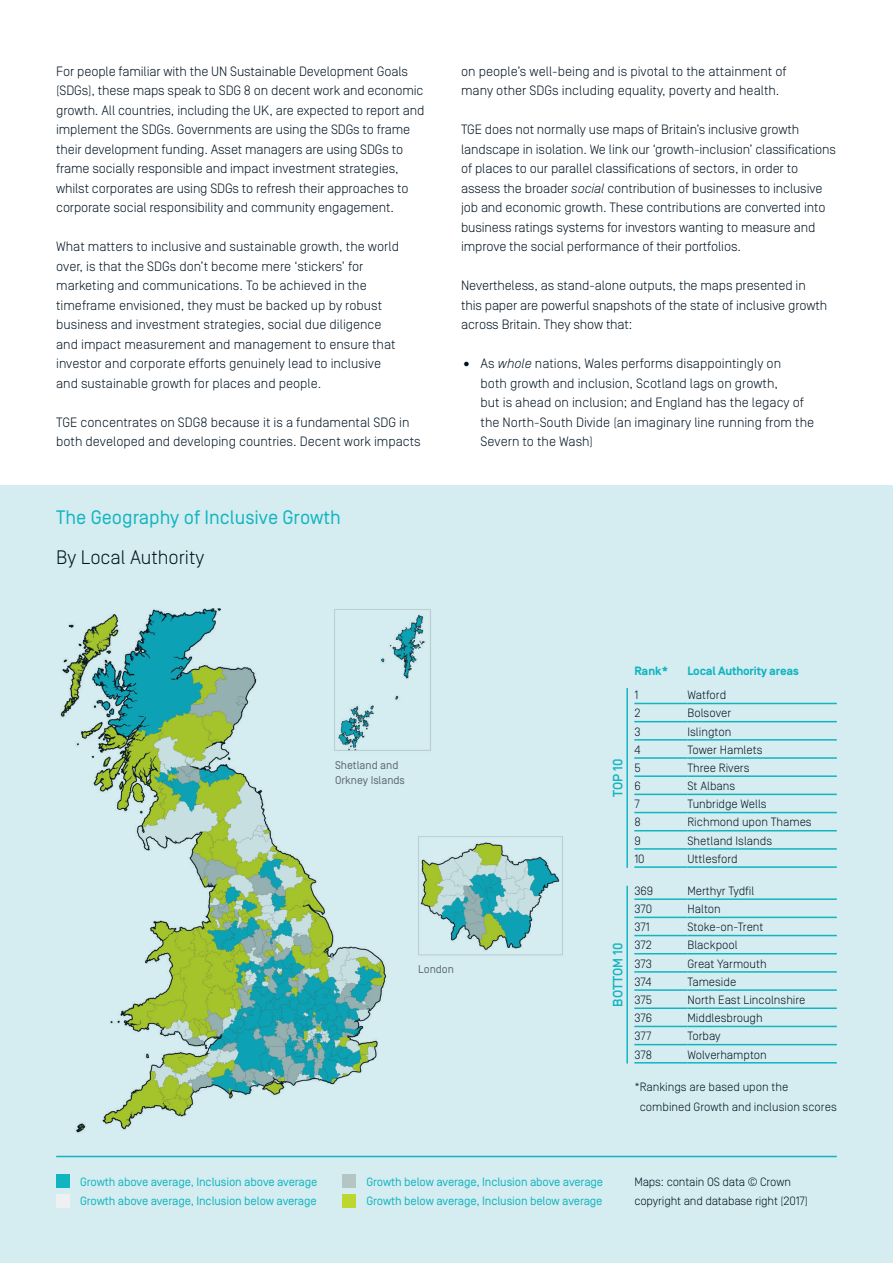
<style>
.page{position:relative;width:893px;height:1263px;background:#fff}
.page>*{position:absolute;margin:0;border:0;box-sizing:border-box;transform-origin:0 0}
.Sub_heading_1{font:19.5px "Simplon Norm";color:#11b5c0}
.Sub_heading_1-2{font:300 19.5px "Simplon Norm";color:#001321}
.t1{font:300 13.5px/19.5px "Simplon Norm";letter-spacing:-.01em;color:#001321}
.t2{font:500 13.5px "Simplon Norm";color:#11b5c0}
.t3{font:300 12px/19.5px "Simplon Norm";color:#001321}
.t4{font:12px/19.5px "Simplon Norm";letter-spacing:-.01em;color:#11b5c0}
.t5{font:700 12px "Simplon Norm";letter-spacing:-.01em;color:#11b5c0}
.t6{font:11.25px/14.7px "Simplon Norm";color:#5c6773}
.s1{font-style:italic}
</style>
<div class="page">
<div style="left:0;top:485px;width:893px;height:778px;background:#d5ecf0"></div>
<img style="left:60px;top:608px;width:327px;height:525px">
<hr style="left:634px;top:703px;width:53px;height:1px;background:#11b5c0">
<hr style="left:687px;top:703px;width:150px;height:1px;background:#11b5c0">
<hr style="left:634px;top:721px;width:53px;height:1px;background:#11b5c0">
<hr style="left:687px;top:721px;width:150px;height:1px;background:#11b5c0">
<hr style="left:634px;top:739px;width:53px;height:2px;background:#11b5c0">
<hr style="left:687px;top:739px;width:150px;height:2px;background:#11b5c0">
<hr style="left:634px;top:757px;width:53px;height:2px;background:#11b5c0">
<hr style="left:687px;top:757px;width:150px;height:2px;background:#11b5c0">
<hr style="left:634px;top:775px;width:53px;height:2px;background:#11b5c0">
<hr style="left:687px;top:775px;width:150px;height:2px;background:#11b5c0">
<hr style="left:634px;top:794px;width:53px;height:1px;background:#11b5c0">
<hr style="left:687px;top:794px;width:150px;height:1px;background:#11b5c0">
<hr style="left:634px;top:812px;width:53px;height:1px;background:#11b5c0">
<hr style="left:687px;top:812px;width:150px;height:1px;background:#11b5c0">
<hr style="left:634px;top:830px;width:53px;height:1px;background:#11b5c0">
<hr style="left:687px;top:830px;width:150px;height:1px;background:#11b5c0">
<hr style="left:634px;top:848px;width:53px;height:2px;background:#11b5c0">
<hr style="left:687px;top:848px;width:150px;height:2px;background:#11b5c0">
<hr style="left:634px;top:866px;width:53px;height:2px;background:#11b5c0">
<hr style="left:687px;top:866px;width:150px;height:2px;background:#11b5c0">
<hr style="left:634px;top:898px;width:53px;height:2px;background:#11b5c0">
<hr style="left:687px;top:898px;width:150px;height:2px;background:#11b5c0">
<hr style="left:634px;top:917px;width:53px;height:1px;background:#11b5c0">
<hr style="left:687px;top:917px;width:150px;height:1px;background:#11b5c0">
<hr style="left:634px;top:935px;width:53px;height:1px;background:#11b5c0">
<hr style="left:687px;top:935px;width:150px;height:1px;background:#11b5c0">
<hr style="left:634px;top:953px;width:53px;height:1px;background:#11b5c0">
<hr style="left:687px;top:953px;width:150px;height:1px;background:#11b5c0">
<hr style="left:634px;top:971px;width:53px;height:2px;background:#11b5c0">
<hr style="left:687px;top:971px;width:150px;height:2px;background:#11b5c0">
<hr style="left:634px;top:989px;width:53px;height:2px;background:#11b5c0">
<hr style="left:687px;top:989px;width:150px;height:2px;background:#11b5c0">
<hr style="left:634px;top:1007px;width:53px;height:2px;background:#11b5c0">
<hr style="left:687px;top:1007px;width:150px;height:2px;background:#11b5c0">
<hr style="left:634px;top:1026px;width:53px;height:1px;background:#11b5c0">
<hr style="left:687px;top:1026px;width:150px;height:1px;background:#11b5c0">
<hr style="left:634px;top:1044px;width:53px;height:1px;background:#11b5c0">
<hr style="left:687px;top:1044px;width:150px;height:1px;background:#11b5c0">
<hr style="left:634px;top:1062px;width:53px;height:1px;background:#11b5c0">
<hr style="left:687px;top:1062px;width:150px;height:1px;background:#11b5c0">
<div style="left:56px;top:1195px;width:13px;height:13px;background:#eff0f1"></div>
<div style="left:56px;top:1175px;width:13px;height:13px;background:#11b5c0"></div>
<div style="left:343px;top:1194px;width:13px;height:14px;background:#bed630"></div>
<div style="left:343px;top:1175px;width:13px;height:13px;background:#b4c6c3"></div>
<hr style="left:56px;top:1156px;width:781px;height:1px;background:#11b5c0">
<hr style="left:626px;top:688px;width:2px;height:180px;background:#11b5c0">
<hr style="left:626px;top:886px;width:2px;height:177px;background:#11b5c0">
<img style="left:324px;top:608px;width:107px;height:147px">
<img style="left:418px;top:836px;width:145px;height:120px">
<p class="t1" style="left:56px;top:61px;width:370px">For people familiar with the UN Sustainable Development Goals (SDGs), these maps speak to SDG 8 on decent work and economic growth. All countries, including the UK, are expected to report and implement the SDGs. Governments are using the SDGs to frame their development funding. Asset managers are using SDGs to frame socially responsible and impact investment strategies, whilst corporates are using SDGs to refresh their approaches to corporate social responsibility and community engagement.</p>
<p class="t1" style="left:56px;top:237px;width:344px">What matters to inclusive and sustainable growth, the world over, is that the SDGs don’t become mere ‘stickers’ for marketing and communications. To be achieved in the timeframe envisioned, they must be backed up by robust business and investment strategies, social due diligence and impact measurement and management to ensure that investor and corporate efforts genuinely lead to inclusive and sustainable growth for places and people.</p>
<p class="t1" style="left:56px;top:412px;width:366px">TGE concentrates on SDG8 because it is a fundamental SDG in both developed and developing countries. Decent work impacts</p>
<p class="Sub_heading_1" style="left:56px;top:507px;width:286px">The Geography of Inclusive Growth</p>
<p class="Sub_heading_1-2" style="left:56px;top:547px;width:150px">By Local Authority</p>
<p class="t1" style="left:461px;top:61px;width:327px">on people’s well-being and is pivotal to the attainment of many other SDGs including equality, poverty and health.</p>
<p class="t1" style="left:461px;top:120px;width:376px">TGE does not normally use maps of Britain’s inclusive growth landscape in isolation. We link our ‘growth-inclusion’ classifications of places to our parallel classifications of sectors, in order to assess the broader <span class="s1">social</span> contribution of businesses to inclusive job and economic growth. These contributions are converted into business ratings systems for investors wanting to measure and improve the social performance of their portfolios.</p>
<p class="t1" style="left:461px;top:276px;width:367px">Nevertheless, as stand-alone outputs, the maps presented in this paper are powerful snapshots of the state of inclusive growth across Britain. They show that:</p>
<p class="t1" style="left:481px;top:354px;width:335px;text-indent:-20px">• As <span class="s1">whole</span> nations, Wales performs disappointingly on<br>both growth and inclusion, Scotland lags on growth,<br>but is ahead on inclusion; and England has the legacy of the North-South Divide (an imaginary line running from the Severn to the Wash)</p>
<p class="t6" style="left:335px;top:758px;width:71px">Shetland and<br>Orkney Islands</p>
<p class="t6" style="left:418px;top:962px;width:37px">London</p>
<p class="t2" style="left:611px;top:797px;width:40px;rotate:-90deg">TOP 10</p>
<p class="t2" style="left:611px;top:1007px;width:65px;rotate:-90deg">BOTTOM 10</p>
<p class="t5" style="left:634px;top:664px;width:35px">Rank*</p>
<p class="t5" style="left:687px;top:664px;width:113px">Local Authority areas</p>
<p class="t3" style="left:634px;top:685px;width:5px">1</p>
<p class="t3" style="left:687px;top:685px;width:40px">Watford</p>
<p class="t3" style="left:634px;top:704px;width:8px">2</p>
<p class="t3" style="left:687px;top:704px;width:45px">Bolsover</p>
<p class="t3" style="left:634px;top:722px;width:8px">3</p>
<p class="t3" style="left:687px;top:722px;width:45px">Islington</p>
<p class="t3" style="left:634px;top:740px;width:8px">4</p>
<p class="t3" style="left:687px;top:740px;width:77px">Tower Hamlets</p>
<p class="t3" style="left:634px;top:758px;width:8px">5</p>
<p class="t3" style="left:687px;top:758px;width:64px">Three Rivers</p>
<p class="t3" style="left:634px;top:776px;width:8px">6</p>
<p class="t3" style="left:687px;top:776px;width:49px">St Albans</p>
<p class="t3" style="left:634px;top:794px;width:7px">7</p>
<p class="t3" style="left:687px;top:794px;width:81px">Tunbridge Wells</p>
<p class="t3" style="left:634px;top:813px;width:8px">8</p>
<p class="t3" style="left:687px;top:813px;width:126px">Richmond upon Thames</p>
<p class="t3" style="left:634px;top:831px;width:8px">9</p>
<p class="t3" style="left:687px;top:831px;width:86px">Shetland Islands</p>
<p class="t3" style="left:634px;top:849px;width:12px">10</p>
<p class="t3" style="left:687px;top:849px;width:52px">Uttlesford</p>
<p class="t3" style="left:634px;top:881px;width:20px">369</p>
<p class="t3" style="left:687px;top:881px;width:68px">Merthyr Tydfil</p>
<p class="t3" style="left:634px;top:899px;width:19px">370</p>
<p class="t3" style="left:687px;top:899px;width:35px">Halton</p>
<p class="t3" style="left:634px;top:917px;width:17px">371</p>
<p class="t3" style="left:687px;top:917px;width:78px">Stoke-on-Trent</p>
<p class="t3" style="left:634px;top:936px;width:19px">372</p>
<p class="t3" style="left:687px;top:936px;width:52px">Blackpool</p>
<p class="t3" style="left:634px;top:954px;width:19px">373</p>
<p class="t3" style="left:687px;top:954px;width:81px">Great Yarmouth</p>
<p class="t3" style="left:634px;top:972px;width:19px">374</p>
<p class="t3" style="left:687px;top:972px;width:50px">Tameside</p>
<p class="t3" style="left:634px;top:990px;width:19px">375</p>
<p class="t3" style="left:687px;top:990px;width:120px">North East Lincolnshire</p>
<p class="t3" style="left:634px;top:1008px;width:19px">376</p>
<p class="t3" style="left:687px;top:1008px;width:77px">Middlesbrough</p>
<p class="t3" style="left:634px;top:1027px;width:19px">377</p>
<p class="t3" style="left:687px;top:1027px;width:35px">Torbay</p>
<p class="t3" style="left:634px;top:1045px;width:19px">378</p>
<p class="t3" style="left:687px;top:1045px;width:81px">Wolverhampton</p>
<p class="t3" style="left:640px;top:1077px;width:199px;text-indent:-5px">*Rankings are based upon the combined Growth and inclusion scores</p>
<p class="t4" style="left:80px;top:1172px;width:239px">Growth above average, Inclusion above average<br>Growth above average, Inclusion below average</p>
<p class="t4" style="left:366px;top:1172px;width:238px">Growth below average, Inclusion above average<br>Growth below average, Inclusion below average</p>
<p class="t3" style="left:634px;top:1172px;width:175px">Maps: contain OS data © Crown copyright and database right (2017)</p>
</div>
